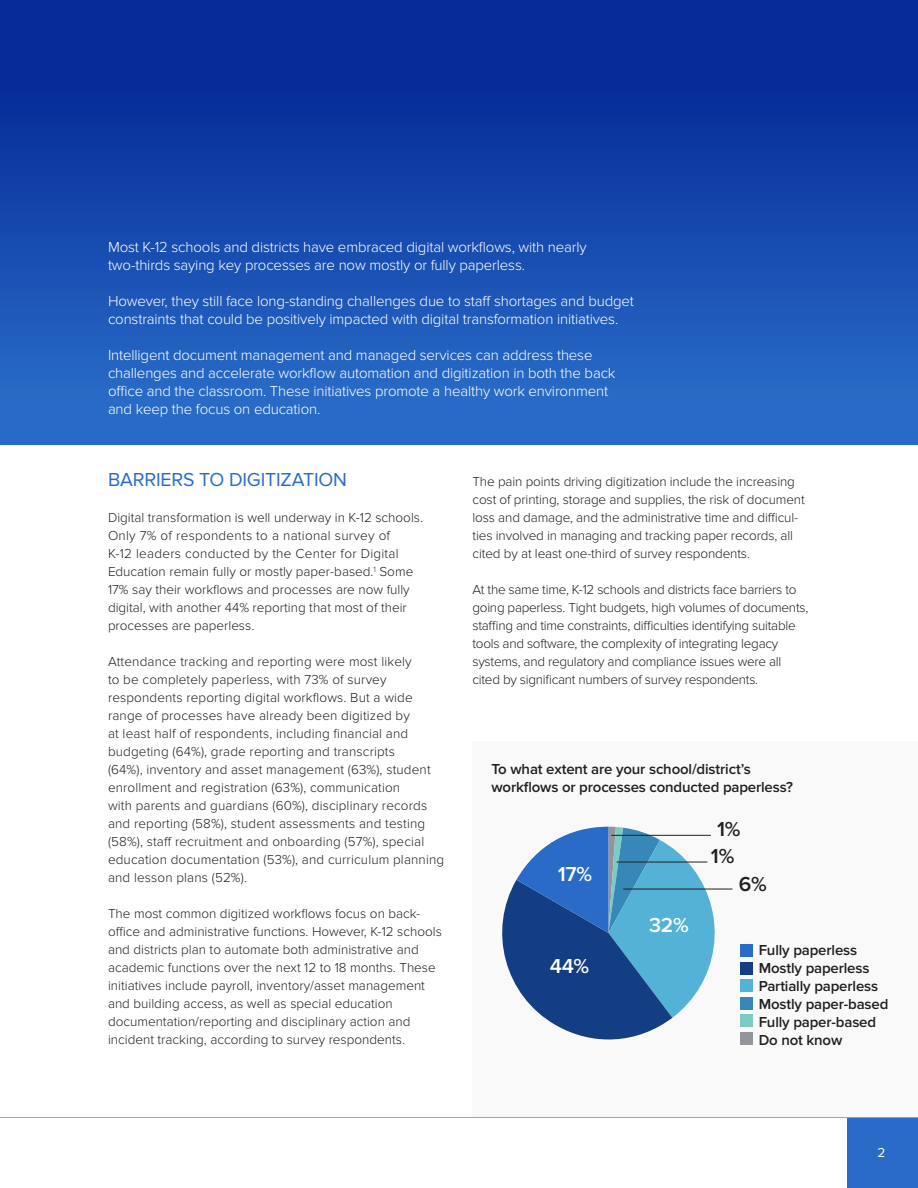
<style>
.page{position:relative;width:918px;height:1188px;background:#fff}
.page>*{position:absolute;margin:0;border:0;box-sizing:border-box;transform-origin:0 0}
.t1{font:600 21px "Proxima Nova";color:#fff}
.t2{font:600 21px "Proxima Nova";color:#231f20}
.t3{font:19.5px "Proxima Nova";letter-spacing:-.01em;color:#296bc6}
.t4{font:300 15px/18px "Proxima Nova";letter-spacing:-.01em;color:#fff}
.t5{font:600 15px/18px "Proxima Nova";letter-spacing:-.01em;color:#231f20}
.t6{font:300 13.5px/18px "Proxima Nova";color:#231f20}
.t7{font:300 13.5px/18px "Proxima Nova";letter-spacing:-.02em;color:#231f20}
.t8{font:13.5px "Proxima Nova";color:#fff}
</style>
<div class="page">
<div style="left:472px;top:741px;width:446px;height:376px;background:#f9f9f9"></div>
<div style="left:848px;top:1118px;width:70px;height:70px;background:#296bc6"></div>
<hr style="left:0;top:1117px;width:918px;height:1px;background:#a1a3a6">
<div style="left:0;top:0;width:918px;height:445px;background:linear-gradient(to bottom,#002191,#2b6fc9)"></div>
<svg style="left:502px;top:827px;width:227px;height:213px"></svg>
<hr style="left:611px;top:835px;width:100px;height:1px;background:#231f20">
<hr style="left:617px;top:862px;width:90px;height:1px;background:#231f20">
<hr style="left:623px;top:889px;width:110px;height:1px;background:#231f20">
<div style="left:740px;top:944px;width:13px;height:13px;background:#296bc6"></div>
<div style="left:740px;top:962px;width:13px;height:13px;background:#133e83"></div>
<div style="left:740px;top:979px;width:13px;height:13px;background:#54b2d6"></div>
<div style="left:740px;top:997px;width:13px;height:13px;background:#3788b7"></div>
<div style="left:740px;top:1014px;width:13px;height:13px;background:#7bccc5"></div>
<div style="left:740px;top:1032px;width:13px;height:13px;background:#939598"></div>
<p class="t4" style="left:108px;top:238px;width:480px">Most K-12 schools and districts have embraced digital workflows, with nearly two-thirds saying key processes are now mostly or fully paperless.</p>
<p class="t4" style="left:108px;top:292px;width:528px">However, they still face long-standing challenges due to staff shortages and budget constraints that could be positively impacted with digital transformation initiatives.</p>
<p class="t4" style="left:108px;top:346px;width:509px">Intelligent document management and managed services can address these challenges and accelerate workflow automation and digitization in both the back office and the classroom. These initiatives promote a healthy work environment and keep the focus on education.</p>
<p class="t3" style="left:108px;top:468px;width:241px">BARRIERS TO DIGITIZATION</p>
<p class="t6" style="left:108px;top:509px;width:317px">Digital transformation is well underway in K-12 schools.<br>Only 7% of respondents to a national survey of<br>K-12 leaders conducted by the Center for Digital Education remain fully or mostly paper-based.<sup>1</sup> Some 17% say their workflows and processes are now fully digital, with another 44% reporting that most of their processes are paperless.</p>
<p class="t6" style="left:108px;top:653px;width:338px">Attendance tracking and reporting were most likely<br>to be completely paperless, with 73% of survey respondents reporting digital workflows. But a wide range of processes have already been digitized by<br>at least half of respondents, including financial and budgeting (64%), grade reporting and transcripts<br>(64%), inventory and asset management (63%), student enrollment and registration (63%), communication<br>with parents and guardians (60%), disciplinary records and reporting (58%), student assessments and testing (58%), staff recruitment and onboarding (57%), special education documentation (53%), and curriculum planning and lesson plans (52%).</p>
<p class="t6" style="left:108px;top:905px;width:335px">The most common digitized workflows focus on back&shy;office and administrative functions. However, K-12 schools and districts plan to automate both administrative and academic functions over the next 12 to 18 months. These initiatives include payroll, inventory/asset management and building access, as well as special education documentation/reporting and disciplinary action and incident tracking, according to survey respondents.</p>
<p class="t6" style="left:472px;top:473px;width:334px">The pain points driving digitization include the increasing cost of printing, storage and supplies, the risk of document loss and damage, and the administrative time and difficul&shy;ties involved in managing and tracking paper records, all cited by at least one-third of survey respondents.</p>
<p class="t7" style="left:472px;top:581px;width:337px">At the same time, K-12 schools and districts face barriers to going paperless. Tight budgets, high volumes of documents, staffing and time constraints, difficulties identifying suitable tools and software, the complexity of integrating legacy systems, and regulatory and compliance issues were all cited by significant numbers of survey respondents.</p>
<p class="t5" style="left:491px;top:760px;width:303px">To what extent are your school/district’s workflows or processes conducted paperless?</p>
<p class="t1" style="left:558px;top:862px;width:36px">17%</p>
<p class="t1" style="left:550px;top:954px;width:41px">44%</p>
<p class="t1" style="left:649px;top:913px;width:41px">32%</p>
<p class="t2" style="left:717px;top:817px;width:25px">1%</p>
<p class="t2" style="left:711px;top:844px;width:25px">1%</p>
<p class="t2" style="left:739px;top:872px;width:30px">6%</p>
<p class="t5" style="left:759px;top:941px;width:100px">Fully paperless</p>
<p class="t5" style="left:759px;top:959px;width:112px">Mostly paperless</p>
<p class="t5" style="left:759px;top:977px;width:121px">Partially paperless</p>
<p class="t5" style="left:759px;top:995px;width:131px">Mostly paper-based</p>
<p class="t5" style="left:759px;top:1013px;width:119px">Fully paper-based</p>
<p class="t5" style="left:759px;top:1031px;width:85px">Do not know</p>
<p class="t8" style="left:878px;top:1144px;width:9px">2</p>
</div>
